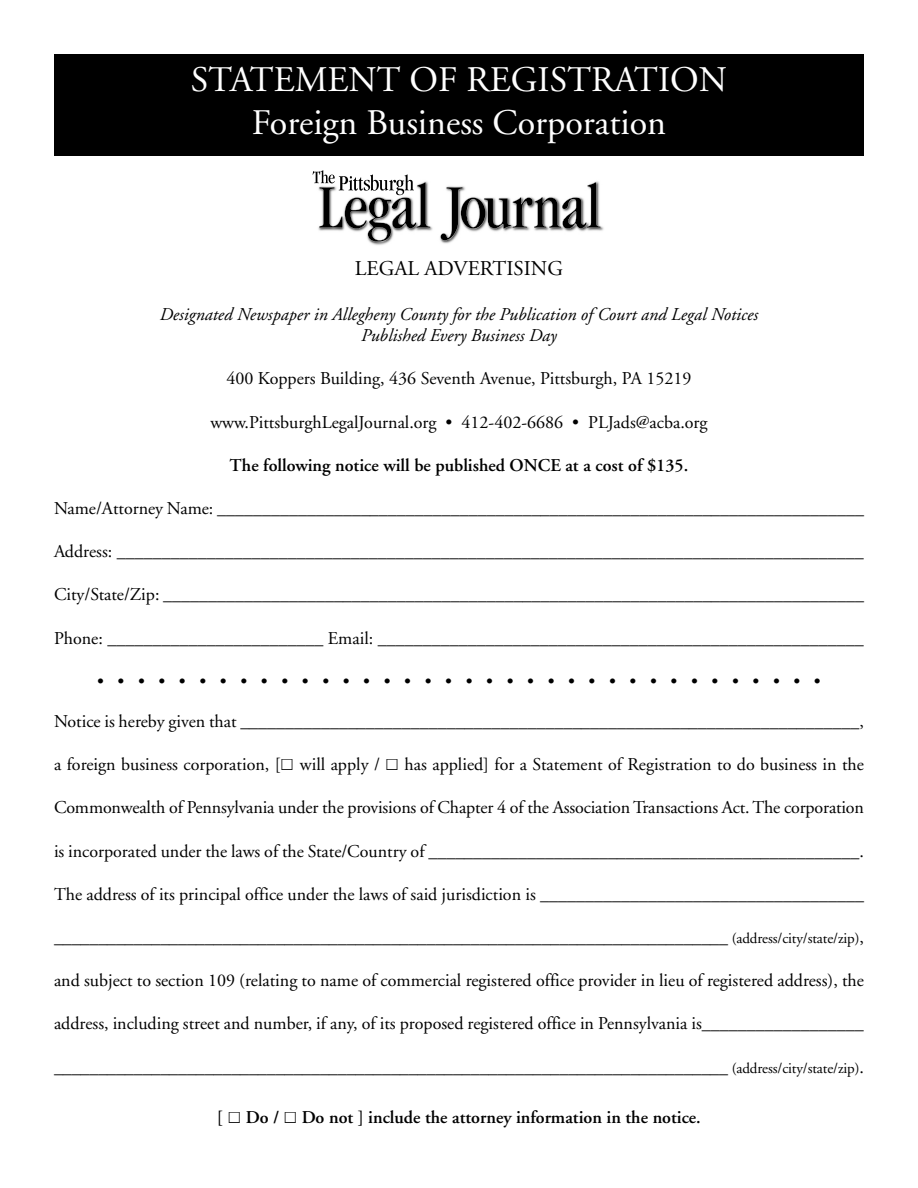
<style>
.page{position:relative;width:918px;height:1188px;background:#fff}
.page>*{position:absolute;margin:0;border:0;box-sizing:border-box;transform-origin:0 0}
.t1{font:36px/43.2px "Adobe Garamond";color:#fff;text-align:center}
.t2{font:21px "Adobe Garamond";color:#000}
.t3{font:18px "Adobe Garamond";color:#000}
.t4{font:600 18px "Adobe Garamond";color:#000}
.t5{font:italic 18px/21.6px "Adobe Garamond";color:#000;text-align:center}
.s1{font-family:"Arial Unicode MS"}
.s2{font-size:15px}
.s3{font-family:"Arial Unicode MS";font-weight:400}
</style>
<div class="page">
<img style="left:370px;top:181px;width:234px;height:64px">
<svg style="left:441px;top:182px;width:160px;height:58px"></svg>
<svg style="left:313px;top:170px;width:118px;height:72px"></svg>
<div style="left:54px;top:54px;width:810px;height:101px;background:#000"></div>
<h1 class="t1" style="left:191px;top:61px;width:538px">STATEMENT OF REGISTRATION<br>Foreign Business Corporation</h1>
<p class="t2" style="left:355px;top:260px;width:210px">LEGAL ADVERTISING</p>
<p class="t5" style="left:160px;top:305px;width:600px">Designated Newspaper in Allegheny County for the Publication of Court and Legal Notices<br>Published Every Business Day</p>
<p class="t3" style="left:226px;top:371px;width:467px">400 Koppers Building, 436 Seventh Avenue, Pittsburgh, PA 15219</p>
<p class="t3" style="left:210px;top:415px;width:499px">www.PittsburghLegalJournal.org • 412-402-6686 • PLJads@acba.org</p>
<p class="t4" style="left:230px;top:458px;width:460px">The following notice will be published ONCE at a cost of $135.</p>
<p class="t3" style="left:54px;top:501px;width:812px">Name/Attorney Name: ________________________________________________________________________</p>
<p class="t3" style="left:54px;top:544px;width:811px">Address: ___________________________________________________________________________________</p>
<p class="t3" style="left:54px;top:587px;width:812px">City/State/Zip: ______________________________________________________________________________</p>
<p class="t3" style="left:54px;top:631px;width:811px">Phone: ________________________ Email: ______________________________________________________</p>
<p class="t3" style="left:97px;top:674px;width:725px">• • • • • • • • • • • • • • • • • • • • • • • • • • • • • • • • • • • •</p>
<p class="t3" style="left:54px;top:714px;width:811px">Notice is hereby given that _____________________________________________________________________,</p>
<p class="t3" style="left:54px;top:757px;width:812px">a foreign business corporation, [<span class="s1">☐</span> will apply / <span class="s1">☐</span> has applied] for a Statement of Registration to do business in the</p>
<p class="t3" style="left:54px;top:800px;width:812px">Commonwealth of Pennsylvania under the provisions of Chapter 4 of the Association Transactions Act. The corporation</p>
<p class="t3" style="left:54px;top:844px;width:811px">is incorporated under the laws of the State/Country of ________________________________________________.</p>
<p class="t3" style="left:54px;top:887px;width:811px">The address of its principal office under the laws of said jurisdiction is ____________________________________</p>
<p class="t3" style="left:54px;top:930px;width:811px">____________________________________________________________________________ <span class="s2">(address/city/state/zip)</span>,</p>
<p class="t3" style="left:54px;top:973px;width:812px">and subject to section 109 (relating to name of commercial registered office provider in lieu of registered address), the</p>
<p class="t3" style="left:54px;top:1016px;width:811px">address, including street and number, if any, of its proposed registered office in Pennsylvania is__________________</p>
<p class="t3" style="left:54px;top:1060px;width:811px">____________________________________________________________________________ <span class="s2">(address/city/state/zip)</span>.</p>
<p class="t4" style="left:217px;top:1110px;width:485px">[ <span class="s3">☐</span> Do / <span class="s3">☐</span> Do not ] include the attorney information in the notice.</p>
</div>
